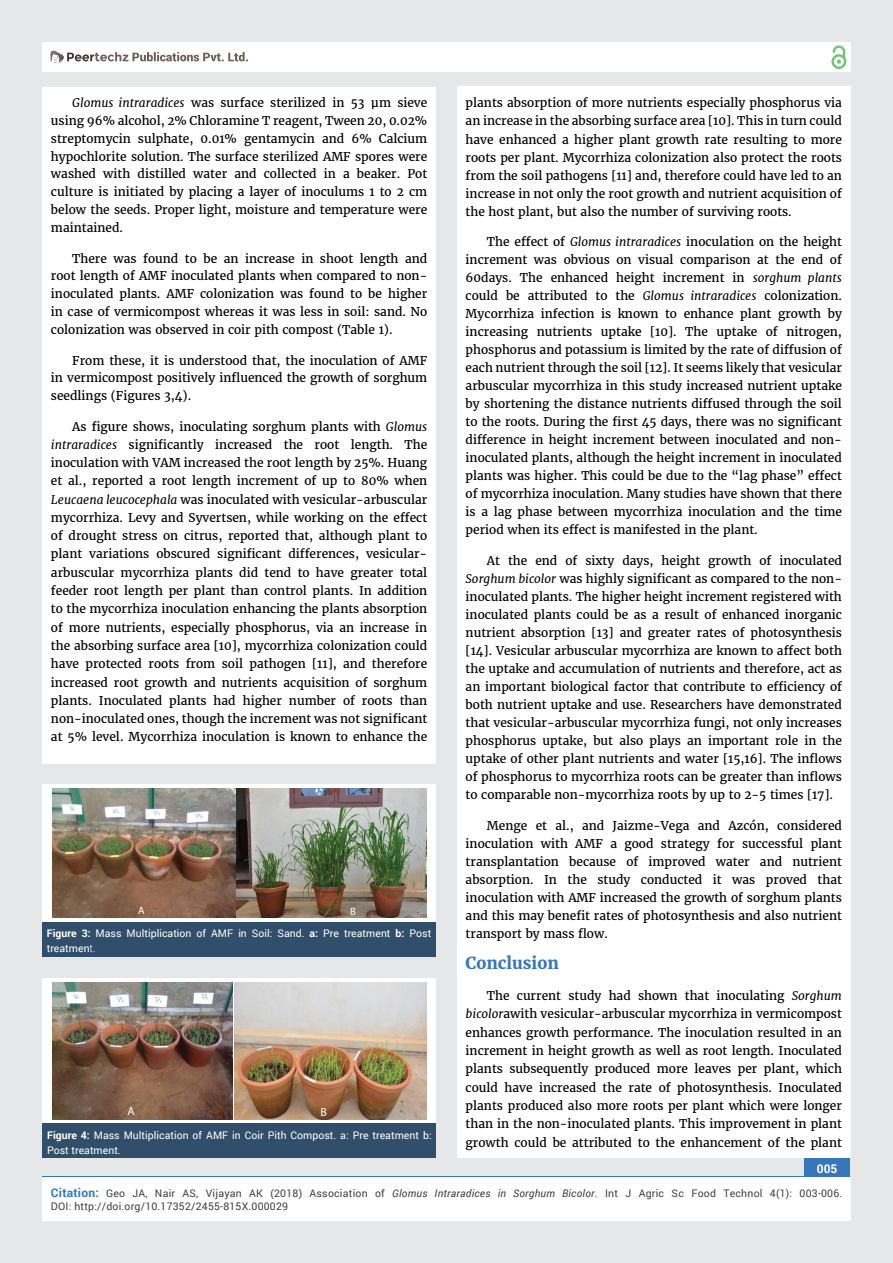
<style>
.page{position:relative;width:893px;height:1263px;background:#e6e7e8}
.page>*{position:absolute;margin:0;border:0;box-sizing:border-box;transform-origin:0 0}
.t1{font:700 16.5px "Merriweather";color:#3676b9}
.t2{font:12px/18px "Merriweather";color:#000;text-align:justify}
.t3{font:700 12px "Roboto";color:#fff}
.t4{font:11.85px "Myriad Pro";color:#fff}
.t5{font:10.65px "Myriad Pro";color:#fff}
.t6{font:10.5px/13.5px "Roboto";letter-spacing:.02em;color:#414042}
.t7{font:10.5px/15px "Roboto";color:#fff}
.s1{font-style:italic}
.s2{font-weight:700}
.s3{font-weight:300}
.s4{font-weight:700;font-size:12px;color:#3676b9}
</style>
<div class="page">
<div style="left:42px;top:43px;width:808px;height:29px;background:#fff"></div>
<div style="left:831px;top:54px;width:15px;height:15px;border:2px solid #74c273;border-radius:50%"></div>
<svg style="left:831px;top:45px;width:15px;height:19px"></svg>
<div style="left:804px;top:1157px;width:46px;height:43px;background:#3676b9"></div>
<svg style="left:49px;top:50px;width:199px;height:14px"></svg>
<div style="left:42px;top:1177px;width:809px;height:43px;background:#fff"></div>
<div style="left:42px;top:87px;width:394px;height:676px;background:#fff"></div>
<div style="left:457px;top:87px;width:393px;height:1071px;background:#fff"></div>
<div style="left:42px;top:785px;width:394px;height:137px;background:#fff"></div>
<div style="left:42px;top:922px;width:394px;height:35px;background:#314e6b"></div>
<img style="left:52px;top:789px;width:374px;height:129px">
<div style="left:43px;top:978px;width:393px;height:145px;background:#fff"></div>
<div style="left:43px;top:1123px;width:393px;height:35px;background:#314e6b"></div>
<img style="left:234px;top:982px;width:192px;height:137px">
<img style="left:52px;top:982px;width:180px;height:137px">
<p class="t2" style="left:51px;top:94px;width:378px;text-indent:21px"><span class="s1">Glomus intraradices</span> was surface sterilized in 53 μm sieve using 96% alcohol, 2% Chloramine T reagent, Tween 20, 0.02% streptomycin sulphate, 0.01% gentamycin and 6% Calcium hypochlorite solution. The surface sterilized AMF spores were washed with distilled water and collected in a beaker. Pot culture is initiated by placing a layer of inoculums 1 to 2 cm below the seeds. Proper light, moisture and temperature were maintained.</p>
<p class="t2" style="left:51px;top:249px;width:378px;text-indent:21px">There was found to be an increase in shoot length and root length of AMF inoculated plants when compared to non&shy;inoculated plants. AMF colonization was found to be higher in case of vermicompost whereas it was less in soil: sand. No colonization was observed in coir pith compost (Table 1).</p>
<p class="t2" style="left:51px;top:351px;width:378px;text-indent:21px">From these, it is understood that, the inoculation of AMF in vermicompost positively influenced the growth of sorghum seedlings (Figures 3,4).</p>
<p class="t2" style="left:51px;top:418px;width:378px;text-indent:21px">As figure shows, inoculating sorghum plants with <span class="s1">Glomus intraradices</span> significantly increased the root length. The inoculation with VAM increased the root length by 25%. Huang et al., reported a root length increment of up to 80% when <span class="s1">Leucaena leucocephala</span> was inoculated with vesicular-arbuscular mycorrhiza. Levy and Syvertsen, while working on the effect of drought stress on citrus, reported that, although plant to plant variations obscured significant differences, vesicular&shy;arbuscular mycorrhiza plants did tend to have greater total feeder root length per plant than control plants. In addition to the mycorrhiza inoculation enhancing the plants absorption of more nutrients, especially phosphorus, via an increase in the absorbing surface area [10], mycorrhiza colonization could have protected roots from soil pathogen [11], and therefore increased root growth and nutrients acquisition of sorghum plants. Inoculated plants had higher number of roots than non-inoculated ones, though the increment was not significant at 5% level. Mycorrhiza inoculation is known to enhance the</p>
<p class="t5" style="left:138px;top:904px;width:8px">A</p>
<p class="t5" style="left:350px;top:905px;width:7px">B</p>
<p class="t7" style="left:47px;top:926px;width:386px"><span class="s2">Figure 3:</span> Mass Multiplication of AMF in Soil: Sand. <span class="s2">a:</span> Pre treatment <span class="s2">b:</span> Post treatmen<span class="s3">t.</span></p>
<p class="t4" style="left:128px;top:1104px;width:9px">A</p>
<p class="t4" style="left:320px;top:1105px;width:8px">B</p>
<p class="t7" style="left:47px;top:1127px;width:386px"><span class="s2">Figure 4:</span> Mass Multiplication of AMF in Coir Pith Compost. a: Pre treatment b:<br>Post treatment.</p>
<p class="t2" style="left:466px;top:94px;width:378px">plants absorption of more nutrients especially phosphorus via an increase in the absorbing surface area [10]. This in turn could have enhanced a higher plant growth rate resulting to more roots per plant. Mycorrhiza colonization also protect the roots from the soil pathogens [11] and, therefore could have led to an increase in not only the root growth and nutrient acquisition of the host plant, but also the number of surviving roots.</p>
<p class="t2" style="left:466px;top:233px;width:378px;text-indent:21px">The effect of <span class="s1">Glomus intraradices</span> inoculation on the height increment was obvious on visual comparison at the end of 60days. The enhanced height increment in <span class="s1">sorghum plants </span>could be attributed to the <span class="s1">Glomus intraradices</span> colonization.<br>Mycorrhiza infection is known to enhance plant growth by increasing nutrients uptake [10]. The uptake of nitrogen, phosphorus and potassium is limited by the rate of diffusion of each nutrient through the soil [12]. It seems likely that vesicular arbuscular mycorrhiza in this study increased nutrient uptake by shortening the distance nutrients diffused through the soil to the roots. During the first 45 days, there was no significant difference in height increment between inoculated and non&shy;inoculated plants, although the height increment in inoculated plants was higher. This could be due to the “lag phase” effect of mycorrhiza inoculation. Many studies have shown that there is a lag phase between mycorrhiza inoculation and the time period when its effect is manifested in the plant.</p>
<p class="t2" style="left:466px;top:552px;width:378px;text-indent:21px">At the end of sixty days, height growth of inoculated <span class="s1">Sorghum bicolor</span> was highly significant as compared to the non&shy;inoculated plants. The higher height increment registered with inoculated plants could be as a result of enhanced inorganic nutrient absorption [13] and greater rates of photosynthesis [14]. Vesicular arbuscular mycorrhiza are known to affect both the uptake and accumulation of nutrients and therefore, act as an important biological factor that contribute to efficiency of both nutrient uptake and use. Researchers have demonstrated that vesicular-arbuscular mycorrhiza fungi, not only increases phosphorus uptake, but also plays an important role in the uptake of other plant nutrients and water [15,16]. The inflows of phosphorus to mycorrhiza roots can be greater than inflows to comparable non-mycorrhiza roots by up to 2-5 times [17].</p>
<p class="t2" style="left:466px;top:817px;width:378px;text-indent:21px">Menge et al., and Jaizme-Vega and Azcón, considered inoculation with AMF a good strategy for successful plant transplantation because of improved water and nutrient absorption. In the study conducted it was proved that inoculation with AMF increased the growth of sorghum plants and this may benefit rates of photosynthesis and also nutrient transport by mass flow.</p>
<h1 class="t1" style="left:466px;top:952px;width:95px">Conclusion</h1>
<p class="t2" style="left:466px;top:986px;width:378px;text-indent:21px">The current study had shown that inoculating <span class="s1">Sorghum bicolor</span>awith vesicular-arbuscular mycorrhiza in vermicompost enhances growth performance. The inoculation resulted in an increment in height growth as well as root length. Inoculated plants subsequently produced more leaves per plant, which could have increased the rate of photosynthesis. Inoculated plants produced also more roots per plant which were longer than in the non-inoculated plants. This improvement in plant growth could be attributed to the enhancement of the plant</p>
<p class="t3" style="left:817px;top:1161px;width:22px">005</p>
<p class="t6" style="left:51px;top:1186px;width:793px"><span class="s4">Citation:</span> Geo JA, Nair AS, Vijayan AK (2018) Association of <span class="s1">Glomus Intraradices in Sorghum Bicolor</span>. Int J Agric Sc Food Technol 4(1): 003-006.<br>DOI: http://doi.org/10.17352/2455-815X.000029</p>
</div>
